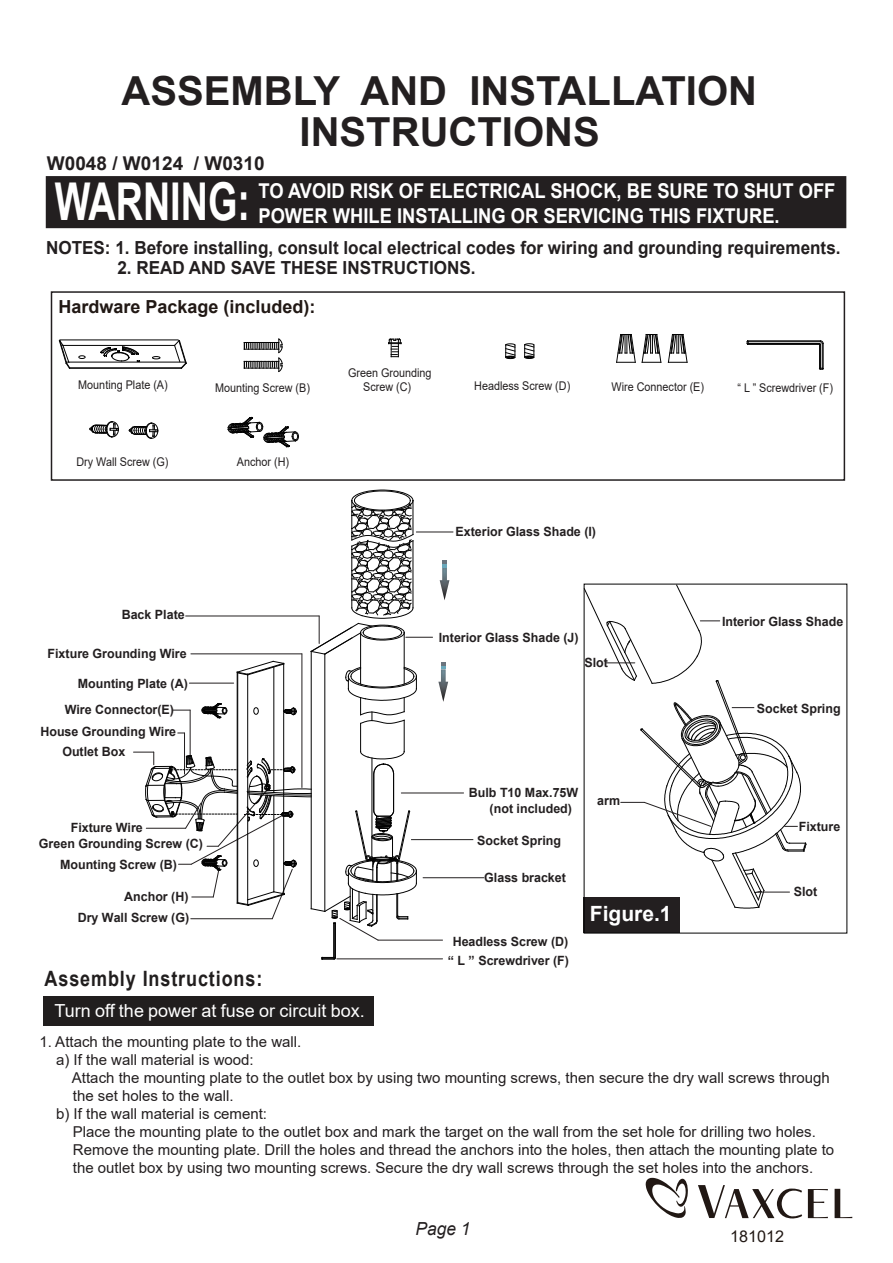
<style>
.page{position:relative;width:893px;height:1263px;background:#fff}
.page>*{position:absolute;margin:0;border:0;box-sizing:border-box;transform-origin:0 0}
.t1{font:700 52.2px "Arial";color:#fff;scale:.72 1}
.t2{font:700 40.05px/41.1px "Arial";color:#231f20;text-align:center}
.t3{font:700 21.15px "Arial";letter-spacing:.05em;color:#211e1e;scale:.85 1}
.t4{font:700 21px "Arial";color:#fff}
.t5{font:700 20.4px/24.6px "Arial";color:#fff;scale:.9 1}
.t6{font:700 19.05px "Arial";color:#231f20}
.t7{font:700 18px "Arial";color:#231f20;scale:.95 1}
.t8{font:18px "Arial";color:#fff}
.t9{font:700 18px "Arial";color:#211814}
.t10{font:italic 18px "Arial";color:#231f20;scale:.96 1}
.t11{font:16.2px "Arial";color:#211814}
.t12{font:15px/18px "Arial";color:#231f20}
.t13{font:700 12.75px/15.3px "Arial";color:#231f20}
.t14{font:12px "Arial";color:#231f20;scale:.9 1}
</style>
<div class="page">
<div style="left:584px;top:898px;width:96px;height:35px;background:#231f20"></div>
<svg style="left:244px;top:339px;width:39px;height:33px"></svg>
<svg style="left:668px;top:334px;width:19px;height:29px"></svg>
<svg style="left:642px;top:334px;width:19px;height:29px"></svg>
<svg style="left:616px;top:334px;width:20px;height:29px"></svg>
<svg style="left:388px;top:339px;width:14px;height:18px"></svg>
<svg style="left:834px;top:1189px;width:18px;height:29px"></svg>
<svg style="left:698px;top:1185px;width:104px;height:34px"></svg>
<svg style="left:808px;top:1189px;width:20px;height:29px"></svg>
<svg style="left:645px;top:1178px;width:43px;height:40px"></svg>
<svg style="left:438px;top:662px;width:10px;height:40px"></svg>
<svg style="left:505px;top:343px;width:11px;height:16px"></svg>
<svg style="left:524px;top:343px;width:11px;height:16px"></svg>
<svg style="left:819px;top:340px;width:5px;height:30px"></svg>
<hr style="left:748px;top:343px;width:71px;height:1px;background:#030303">
<hr style="left:748px;top:344px;width:71px;height:1px;background:#030303">
<hr style="left:748px;top:341px;width:72px;height:1px;background:#030303">
<svg style="left:440px;top:560px;width:9px;height:40px"></svg>
<hr style="left:401px;top:793px;width:63px;height:1px;background:#231f20">
<hr style="left:423px;top:877px;width:61px;height:1px;background:#231f20">
<hr style="left:416px;top:532px;width:37px;height:1px;background:#231f20">
<hr style="left:186px;top:616px;width:133px;height:1px;background:#231f20">
<svg style="left:322px;top:957px;width:14px;height:3px"></svg>
<hr style="left:334px;top:923px;width:1px;height:34px;background:#030303">
<hr style="left:333px;top:923px;width:1px;height:34px;background:#030303">
<hr style="left:335px;top:923px;width:1px;height:35px;background:#030303">
<hr style="left:311px;top:651px;width:1px;height:258px;background:#030303">
<hr style="left:325px;top:654px;width:1px;height:257px;background:#030303">
<hr style="left:360px;top:633px;width:1px;height:51px;background:#030303">
<hr style="left:404px;top:633px;width:1px;height:51px;background:#030303">
<hr style="left:337px;top:959px;width:105px;height:1px;background:#231f20">
<hr style="left:378px;top:940px;width:64px;height:1px;background:#231f20">
<hr style="left:191px;top:654px;width:111px;height:1px;background:#231f20">
<hr style="left:302px;top:654px;width:1px;height:134px;background:#231f20">
<svg style="left:129px;top:423px;width:29px;height:16px"></svg>
<svg style="left:90px;top:421px;width:29px;height:17px"></svg>
<svg style="left:228px;top:417px;width:71px;height:30px"></svg>
<svg style="left:311px;top:490px;width:122px;height:165px"></svg>
<hr style="left:70px;top:368px;width:111px;height:1px;background:#030303">
<hr style="left:63px;top:345px;width:112px;height:1px;background:#030303">
<svg style="left:59px;top:341px;width:11px;height:28px"></svg>
<svg style="left:174px;top:340px;width:13px;height:29px"></svg>
<svg style="left:101px;top:347px;width:39px;height:15px"></svg>
<svg style="left:79px;top:356px;width:6px;height:3px"></svg>
<svg style="left:152px;top:356px;width:8px;height:3px"></svg>
<hr style="left:59px;top:340px;width:120px;height:1px;background:#030303">
<hr style="left:66px;top:362px;width:120px;height:1px;background:#030303">
<svg style="left:583px;top:584px;width:224px;height:325px"></svg>
<hr style="left:411px;top:839px;width:62px;height:1px;background:#231f20">
<div style="left:51px;top:291px;width:794px;height:190px;border:2px solid #231f20"></div>
<div style="left:46px;top:176px;width:800px;height:52px;background:#231f20"></div>
<div style="left:43px;top:996px;width:330px;height:29px;background:#211e1e"></div>
<svg style="left:133px;top:661px;width:284px;height:280px"></svg>
<h2 class="t2" style="left:122px;top:71px;width:637px">ASSEMBLY AND INSTALLATION<br>INSTRUCTIONS</h2>
<p class="t6" style="left:47px;top:150px;width:219px">W0048 / W0124 / W0310</p>
<h1 class="t1" style="left:55px;top:165px;width:273px">WARNING:</h1>
<h3 class="t5" style="left:258px;top:179px;width:643px">TO AVOID RISK OF ELECTRICAL SHOCK, BE SURE TO SHUT OFF<br>POWER WHILE INSTALLING OR SERVICING THIS FIXTURE.</h3>
<p class="t7" style="left:46px;top:235px;width:838px">NOTES: 1. Before installing, consult local electrical codes for wiring and grounding requirements.</p>
<p class="t7" style="left:117px;top:255px;width:379px">2. READ AND SAVE THESE INSTRUCTIONS.</p>
<p class="t9" style="left:58px;top:294px;width:259px">Hardware Package (included):</p>
<p class="t14" style="left:348px;top:364px;width:94px">Green Grounding</p>
<p class="t14" style="left:78px;top:376px;width:101px">Mounting Plate (A)</p>
<p class="t14" style="left:363px;top:379px;width:55px">Screw (C)</p>
<p class="t14" style="left:474px;top:377px;width:108px">Headless Screw (D)</p>
<p class="t14" style="left:612px;top:379px;width:104px">Wire Connector (E)</p>
<p class="t14" style="left:737px;top:379px;width:108px">“ L ” Screwdriver (F)</p>
<p class="t14" style="left:215px;top:379px;width:107px">Mounting Screw (B)</p>
<p class="t14" style="left:76px;top:453px;width:104px">Dry Wall Screw (G)</p>
<p class="t14" style="left:237px;top:454px;width:60px">Anchor (H)</p>
<p class="t13" style="left:122px;top:607px;width:65px">Back Plate</p>
<p class="t13" style="left:48px;top:646px;width:141px">Fixture Grounding Wire</p>
<p class="t13" style="left:78px;top:676px;width:112px">Mounting Plate (A)</p>
<p class="t13" style="left:40px;top:724px;width:137px">House Grounding Wire</p>
<p class="t13" style="left:65px;top:702px;width:111px">Wire Connector(E)</p>
<p class="t13" style="left:62px;top:744px;width:65px">Outlet Box</p>
<p class="t13" style="left:71px;top:820px;width:74px">Fixture Wire</p>
<p class="t13" style="left:39px;top:836px;width:166px">Green Grounding Screw (C)</p>
<p class="t13" style="left:60px;top:857px;width:118px">Mounting Screw (B)</p>
<p class="t13" style="left:78px;top:886px;width:113px;line-height:21.3px;text-align:right">Anchor (H)<br>Dry Wall Screw (G)</p>
<h3 class="t3" style="left:45px;top:963px;width:258px">Assembly Instructions:</h3>
<p class="t8" style="left:54px;top:999px;width:312px">Turn off the power at fuse or circuit box.</p>
<p class="t13" style="left:455px;top:524px;width:142px">Exterior Glass Shade (I)</p>
<p class="t13" style="left:439px;top:630px;width:141px">Interior Glass Shade (J)</p>
<p class="t13" style="left:584px;top:655px;width:25px">Slot</p>
<p class="t13" style="left:490px;top:785px;width:90px;text-indent:-21px">Bulb T10 Max.75W (not included)</p>
<p class="t13" style="left:477px;top:833px;width:85px">Socket Spring</p>
<p class="t13" style="left:484px;top:870px;width:83px">Glass bracket</p>
<p class="t13" style="left:453px;top:934px;width:117px">Headless Screw (D)</p>
<p class="t13" style="left:448px;top:953px;width:123px">“ L ” Screwdriver (F)</p>
<p class="t13" style="left:597px;top:793px;width:24px">arm</p>
<h3 class="t4" style="left:590px;top:899px;width:83px">Figure.1</h3>
<p class="t13" style="left:722px;top:614px;width:123px">Interior Glass Shade</p>
<p class="t13" style="left:757px;top:701px;width:85px">Socket Spring</p>
<p class="t13" style="left:799px;top:819px;width:43px">Fixture</p>
<p class="t13" style="left:794px;top:884px;width:25px">Slot</p>
<p class="t12" style="left:56px;top:1033px;width:247px;text-indent:-17px">1. Attach the mounting plate to the wall. a) If the wall material is wood:</p>
<p class="t12" style="left:72px;top:1069px;width:759px">Attach the mounting plate to the outlet box by using two mounting screws, then secure the dry wall screws through</p>
<p class="t12" style="left:73px;top:1087px;width:162px">the set holes to the wall.</p>
<p class="t12" style="left:56px;top:1105px;width:212px">b) If the wall material is cement:</p>
<p class="t12" style="left:73px;top:1123px;width:744px">Place the mounting plate to the outlet box and mark the target on the wall from the set hole for drilling two holes.</p>
<p class="t12" style="left:73px;top:1141px;width:763px">Remove the mounting plate. Drill the holes and thread the anchors into the holes, then attach the mounting plate to</p>
<p class="t12" style="left:73px;top:1159px;width:742px">the outlet box by using two mounting screws. Secure the dry wall screws through the set holes into the anchors.</p>
<p class="t10" style="left:416px;top:1217px;width:59px">Page 1</p>
<p class="t11" style="left:730px;top:1226px;width:55px">181012</p>
</div>
